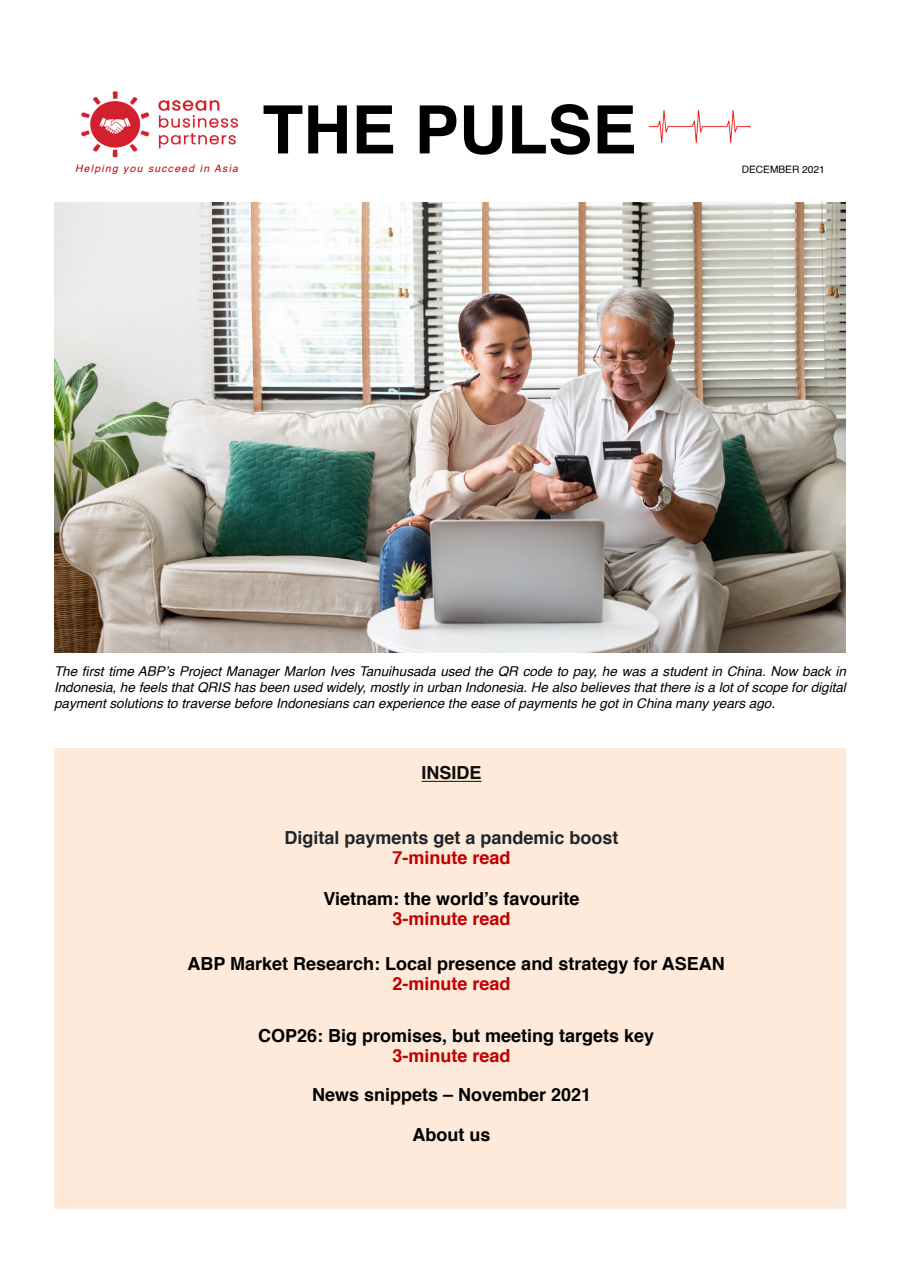
<style>
.page{position:relative;width:900px;height:1263px;background:#fff}
.page>*{position:absolute;margin:0;border:0;box-sizing:border-box;transform-origin:0 0}
.t1{font:700 66.75px "Helvetica";color:#000}
.t2{font:700 18px "Helvetica";color:#000}
.t3{font:700 18px "Helvetica";color:#c00000}
.t4{font:700 18px "Helvetica";color:#212529}
.t5{font:700 18px "Helvetica";color:#0d0d0d}
.t6{font:italic 13.5px/16.2px "Helvetica";color:#000;text-align:justify}
.t7{font:italic 10.2px "Helvetica";letter-spacing:.13em;color:#c00000}
.t8{font:10.2px "Helvetica";color:#000}
</style>
<div class="page">
<img style="left:54px;top:203px;width:792px;height:450px">
<img style="left:81px;top:91px;width:157px;height:67px">
<img style="left:649px;top:109px;width:102px;height:35px">
<div style="left:54px;top:748px;width:792px;height:461px;background:#fdeada"></div>
<hr style="left:422px;top:781px;width:60px;height:1px;background:#0d0d0d">
<p class="t7" style="left:75px;top:161px;width:164px">Helping you succeed in Asia</p>
<h1 class="t1" style="left:262px;top:76px;width:376px">THE PULSE</h1>
<p class="t8" style="left:742px;top:161px;width:85px">DECEMBER 2021</p>
<p class="t6" style="left:54px;top:663px;width:793px">The first time ABP’s Project Manager Marlon Ives Tanuihusada used the QR code to pay, he was a student in China. Now back in Indonesia, he feels that QRIS has been used widely, mostly in urban Indonesia. He also believes that there is a lot of scope for digital payment solutions to traverse before Indonesians can experience the ease of payments he got in China many years ago.</p>
<h2 class="t5" style="left:422px;top:758px;width:62px">INSIDE</h2>
<h2 class="t4" style="left:285px;top:823px;width:336px">Digital payments get a pandemic boost</h2>
<h2 class="t3" style="left:393px;top:843px;width:120px">7-minute read</h2>
<h2 class="t2" style="left:324px;top:884px;width:258px">Vietnam: the world’s favourite</h2>
<h2 class="t3" style="left:393px;top:904px;width:120px">3-minute read</h2>
<h2 class="t2" style="left:188px;top:949px;width:539px">ABP Market Research: Local presence and strategy for ASEAN</h2>
<h2 class="t3" style="left:393px;top:969px;width:120px">2-minute read</h2>
<h2 class="t2" style="left:258px;top:1021px;width:398px">COP26: Big promises, but meeting targets key</h2>
<h2 class="t3" style="left:393px;top:1041px;width:120px">3-minute read</h2>
<h2 class="t2" style="left:312px;top:1080px;width:281px">News snippets – November 2021</h2>
<h2 class="t2" style="left:413px;top:1120px;width:79px">About us</h2>
</div>
